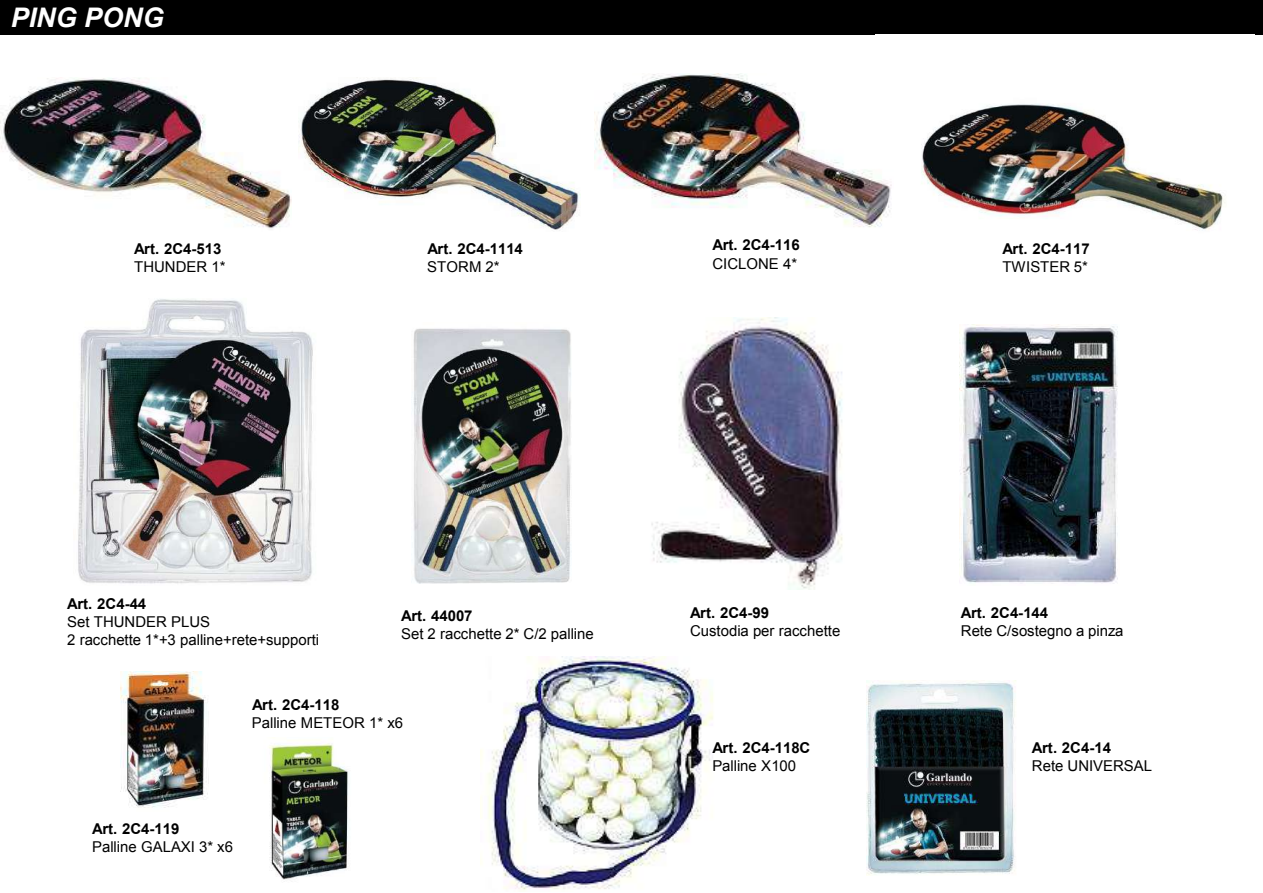
<style>
.page{position:relative;width:1263px;height:893px;background:#fff}
.page>*{position:absolute;margin:0;border:0;box-sizing:border-box;transform-origin:0 0}
.t1{font:italic 700 27px "Arial";color:#fff}
.t2{font:15px/18px "Arial";color:#000}
.t3{font:700 15px "Arial";color:#000}
</style>
<div class="page">
<img style="left:480px;top:656px;width:233px;height:235px">
<img style="left:651px;top:318px;width:192px;height:272px">
<div style="left:0;top:0;width:1263px;height:34px;background:#000"></div>
<div style="left:0;top:0;width:1263px;height:35px;border:1px solid #000"></div>
<img style="left:0;top:78px;width:292px;height:151px">
<img style="left:960px;top:325px;width:158px;height:259px">
<img style="left:866px;top:680px;width:150px;height:195px">
<img style="left:298px;top:78px;width:283px;height:153px">
<img style="left:921px;top:104px;width:304px;height:127px">
<img style="left:594px;top:74px;width:298px;height:153px">
<img style="left:78px;top:299px;width:235px;height:285px">
<img style="left:413px;top:328px;width:159px;height:255px">
<img style="left:208px;top:740px;width:140px;height:140px">
<img style="left:121px;top:671px;width:87px;height:137px">
<h1 class="t1" style="left:11px;top:2px;width:154px">PING PONG</h1>
<p class="t3" style="left:134px;top:240px;width:89px">Art. 2C4-513</p>
<p class="t2" style="left:134px;top:258px;width:93px">THUNDER 1*</p>
<p class="t3" style="left:427px;top:240px;width:97px">Art. 2C4-1114</p>
<p class="t2" style="left:427px;top:258px;width:74px">STORM 2*</p>
<p class="t3" style="left:712px;top:237px;width:89px">Art. 2C4-116</p>
<p class="t2" style="left:712px;top:254px;width:86px">CICLONE 4*</p>
<p class="t3" style="left:1002px;top:240px;width:89px">Art. 2C4-117</p>
<p class="t2" style="left:1002px;top:258px;width:87px">TWISTER 5*</p>
<p class="t3" style="left:67px;top:595px;width:81px">Art. 2C4-44</p>
<p class="t2" style="left:67px;top:613px;width:253px">Set THUNDER PLUS<br>2 racchette 1*+3 palline+rete+supporti</p>
<p class="t3" style="left:401px;top:607px;width:73px">Art. 44007</p>
<p class="t2" style="left:401px;top:625px;width:194px">Set 2 racchette 2* C/2 palline</p>
<p class="t3" style="left:252px;top:697px;width:89px">Art. 2C4-118</p>
<p class="t2" style="left:252px;top:714px;width:153px">Palline METEOR 1* x6</p>
<p class="t3" style="left:92px;top:820px;width:89px">Art. 2C4-119</p>
<p class="t2" style="left:92px;top:838px;width:142px">Palline GALAXI 3* x6</p>
<p class="t3" style="left:690px;top:605px;width:81px">Art. 2C4-99</p>
<p class="t2" style="left:690px;top:622px;width:152px">Custodia per racchette</p>
<p class="t3" style="left:712px;top:740px;width:100px">Art. 2C4-118C</p>
<p class="t2" style="left:712px;top:757px;width:85px">Palline X100</p>
<p class="t3" style="left:961px;top:604px;width:89px">Art. 2C4-144</p>
<p class="t2" style="left:961px;top:622px;width:164px">Rete C/sostegno a pinza</p>
<p class="t3" style="left:1032px;top:739px;width:81px">Art. 2C4-14</p>
<p class="t2" style="left:1032px;top:756px;width:122px">Rete UNIVERSAL</p>
</div>
